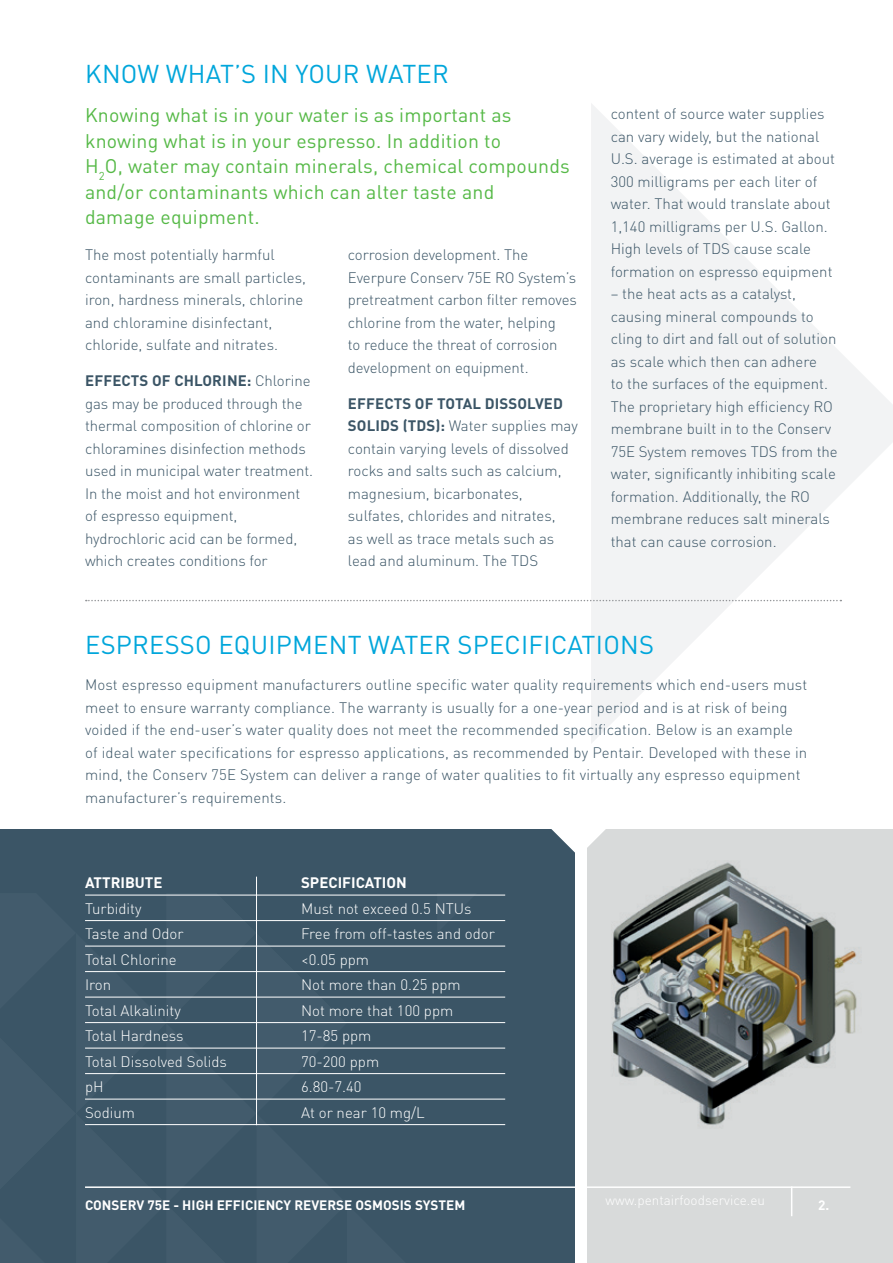
<style>
.page{position:relative;width:893px;height:1263px;background:#fff}
.page>*{position:absolute;margin:0;border:0;box-sizing:border-box;transform-origin:0 0}
.t1{font:25.5px "DIN Pro";letter-spacing:.01em;color:#00a6db}
.t2{font:19.5px/25.5px "DIN Pro";letter-spacing:.01em;color:#56b947}
.t3{font:300 15px/22.5px "DIN Pro";color:#3b5566}
.t4{font:300 15px "DIN Pro";color:#fff}
.t5{font:700 15px "DIN Pro";color:#fff}
.t6{font:700 13.5px "DIN Pro";color:#fff}
.t7{font:300 13.5px "DIN Pro";color:#fff}
.s1{font-weight:700}
</style>
<div class="page">
<div style="left:587px;top:829px;width:306px;height:434px;background:#d8dada"></div>
<div style="left:0;top:829px;width:574px;height:434px;background:#3b5566"></div>
<svg style="left:437px;top:894px;width:40px;height:28px"></svg>
<svg style="left:85px;top:894px;width:321px;height:232px"></svg>
<svg style="left:591px;top:104px;width:302px;height:319px;fill:#f2f3f4"></svg>
<svg style="left:591px;top:423px;width:302px;height:320px;fill:#f2f3f4"></svg>
<hr style="left:85px;top:1186px;width:765px;height:2px;background:#fff">
<hr style="left:791px;top:1186px;width:1px;height:30px;background:#fff">
<svg style="left:86px;top:600px;width:755px;height:1px"></svg>
<img style="left:611px;top:862px;width:246px;height:263px">
<hr style="left:85px;top:895px;width:420px;height:1px;background:#fff">
<hr style="left:85px;top:920px;width:420px;height:1px;background:#fff">
<hr style="left:85px;top:946px;width:420px;height:1px;background:#fff">
<hr style="left:85px;top:971px;width:420px;height:1px;background:#fff">
<hr style="left:85px;top:997px;width:420px;height:1px;background:#fff">
<hr style="left:85px;top:1022px;width:420px;height:1px;background:#fff">
<hr style="left:85px;top:1048px;width:420px;height:1px;background:#fff">
<hr style="left:85px;top:1073px;width:420px;height:1px;background:#fff">
<hr style="left:85px;top:1099px;width:420px;height:1px;background:#fff">
<hr style="left:85px;top:1124px;width:420px;height:1px;background:#fff">
<svg style="left:551px;top:829px;width:55px;height:27px"></svg>
<hr style="left:256px;top:877px;width:1px;height:248px;background:#fff">
<h1 class="t1" style="left:85px;top:54px;width:365px">KNOW WHAT’S IN YOUR WATER</h1>
<h2 class="t2" style="left:85px;top:101px;width:486px">Knowing what is in your water is as important as knowing what is in your espresso. In addition to<br>H<sub>2</sub>O, water may contain minerals, chemical compounds and/or contaminants which can alter taste and<br>damage equipment.</h2>
<p class="t3" style="left:85px;top:242px;width:223px">The most potentially harmful contaminants are small particles, iron, hardness minerals, chlorine and chloramine disinfectant, chloride, sulfate and nitrates.</p>
<p class="t3" style="left:85px;top:368px;width:230px"><span class="s1">EFFECTS OF CHLORINE:</span> Chlorine gas may be produced through the thermal composition of chlorine or chloramines disinfection methods used in municipal water treatment.<br>In the moist and hot environment of espresso equipment, hydrochloric acid can be formed, which creates conditions for</p>
<p class="t3" style="left:348px;top:242px;width:231px">corrosion development. The<br>Everpure Conserv 75E RO System’s pretreatment carbon filter removes chlorine from the water, helping<br>to reduce the threat of corrosion development on equipment.</p>
<p class="t3" style="left:348px;top:391px;width:231px"><span class="s1">EFFECTS OF TOTAL DISSOLVED<br>SOLIDS (TDS):</span> Water supplies may contain varying levels of dissolved rocks and salts such as calcium, magnesium, bicarbonates, sulfates, chlorides and nitrates,<br>as well as trace metals such as lead and aluminum. The TDS</p>
<p class="t3" style="left:611px;top:101px;width:226px">content of source water supplies can vary widely, but the national<br>U.S. average is estimated at about<br>300 milligrams per each liter of water. That would translate about<br>1,140 milligrams per U.S. Gallon.<br>High levels of TDS cause scale formation on espresso equipment</p>
<p class="t3" style="left:611px;top:281px;width:229px">– the heat acts as a catalyst, causing mineral compounds to cling to dirt and fall out of solution as scale which then can adhere<br>to the surfaces of the equipment.<br>The proprietary high efficiency RO membrane built in to the Conserv<br>75E System removes TDS from the water, significantly inhibiting scale formation. Additionally, the RO membrane reduces salt minerals that can cause corrosion.</p>
<h1 class="t1" style="left:85px;top:625px;width:570px">ESPRESSO EQUIPMENT WATER SPECIFICATIONS</h1>
<p class="t3" style="left:85px;top:672px;width:724px">Most espresso equipment manufacturers outline specific water quality requirements which end-users must meet to ensure warranty compliance. The warranty is usually for a one-year period and is at risk of being voided if the end-user’s water quality does not meet the recommended specification. Below is an example of ideal water specifications for espresso applications, as recommended by Pentair. Developed with these in mind, the Conserv 75E System can deliver a range of water qualities to fit virtually any espresso equipment manufacturer’s requirements.</p>
<p class="t5" style="left:85px;top:870px;width:79px">ATTRIBUTE</p>
<p class="t5" style="left:301px;top:870px;width:107px">SPECIFICATION</p>
<p class="t4" style="left:85px;top:897px;width:58px">Turbidity</p>
<p class="t4" style="left:301px;top:897px;width:172px">Must not exceed 0.5 NTUs</p>
<p class="t4" style="left:85px;top:922px;width:100px">Taste and Odor</p>
<p class="t4" style="left:301px;top:922px;width:195px">Free from off-tastes and odor</p>
<p class="t4" style="left:85px;top:948px;width:93px">Total Chlorine</p>
<p class="t4" style="left:301px;top:948px;width:69px">&lt;0.05 ppm</p>
<p class="t4" style="left:85px;top:973px;width:28px">Iron</p>
<p class="t4" style="left:301px;top:973px;width:161px">Not more than 0.25 ppm</p>
<p class="t4" style="left:85px;top:999px;width:97px">Total Alkalinity</p>
<p class="t4" style="left:301px;top:999px;width:154px">Not more that 100 ppm</p>
<p class="t4" style="left:85px;top:1024px;width:100px">Total Hardness</p>
<p class="t4" style="left:301px;top:1024px;width:72px">17-85 ppm</p>
<p class="t4" style="left:85px;top:1050px;width:144px">Total Dissolved Solids</p>
<p class="t4" style="left:301px;top:1050px;width:80px">70-200 ppm</p>
<p class="t4" style="left:85px;top:1075px;width:20px">pH</p>
<p class="t4" style="left:301px;top:1075px;width:62px">6.80-7.40</p>
<p class="t4" style="left:85px;top:1101px;width:52px">Sodium</p>
<p class="t4" style="left:301px;top:1101px;width:125px">At or near 10 mg/L</p>
<p class="t6" style="left:85px;top:1193px;width:382px">CONSERV 75E - HIGH EFFICIENCY REVERSE OSMOSIS SYSTEM</p>
<p class="t7" style="left:606px;top:1190px;width:161px">www.pentairfoodservice.eu</p>
<p class="t6" style="left:818px;top:1193px;width:13px">2.</p>
</div>
